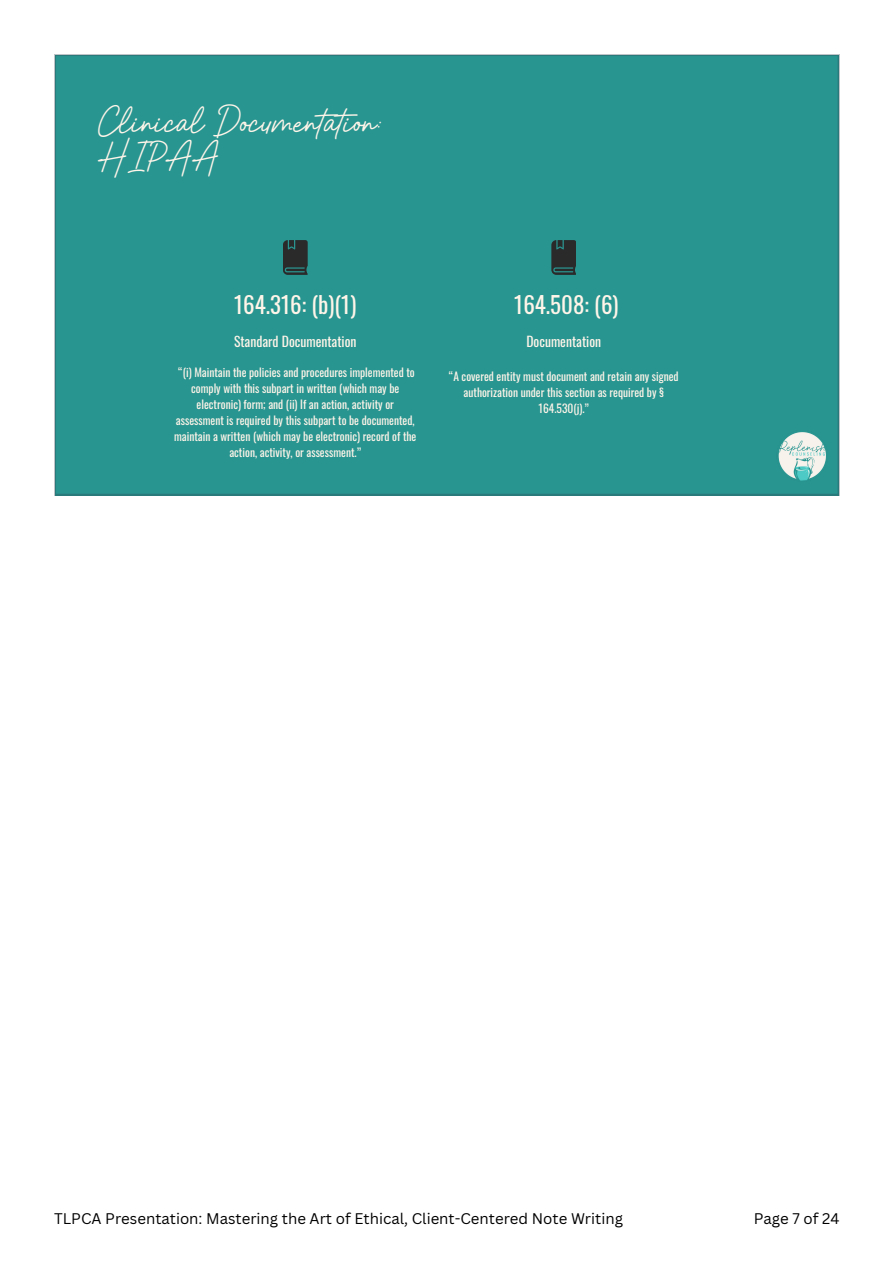
<style>
.page{position:relative;width:894px;height:1264px;background:#fff}
.page>*{position:absolute;margin:0;border:0;box-sizing:border-box;transform-origin:0 0}
.t1{font:45.75px/34.8px "Riday Parcia";color:#fff5e9}
.t2{font:22.95px "Oswald";color:#fff5e9}
.t3{font:15px "Canva Sans";color:#000}
.t4{font:13.65px "Oswald";color:#fff5e9}
.t5{font:11.4px/15.9px "Oswald";color:#fff5e9;text-align:center}
</style>
<div class="page">
<div style="left:54px;top:54px;width:785px;height:441px;background:#299591"></div>
<h1 class="t1" style="left:98px;top:108px;width:285px">Clinical Documentation:<br>HIPAA</h1>
<h2 class="t2" style="left:234px;top:286px;width:124px">164.316: (b)(1)</h2>
<h2 class="t4" style="left:234px;top:330px;width:124px">Standard Documentation</h2>
<h3 class="t5" style="left:174px;top:364px;width:244px">“(i) Maintain the policies and procedures implemented to comply with this subpart in written (which may be electronic) form; and (ii) If an action, activity or assessment is required by this subpart to be documented, maintain a written (which may be electronic) record of the action, activity, or assessment.”</h3>
<p class="t2" style="left:514px;top:286px;width:106px">164.508: (6)</p>
<h3 class="t4" style="left:526px;top:330px;width:76px">Documentation</h3>
<p class="t5" style="left:449px;top:368px;width:231px">“A covered entity must document and retain any signed authorization under this section as required by §<br>164.530(j).”</p>
<h3 class="t3" style="left:54px;top:1207px;width:570px">TLPCA Presentation: Mastering the Art of Ethical, Client-Centered Note Writing</h3>
<h3 class="t3" style="left:753px;top:1207px;width:87px">Page 7 of 24</h3>
</div>
